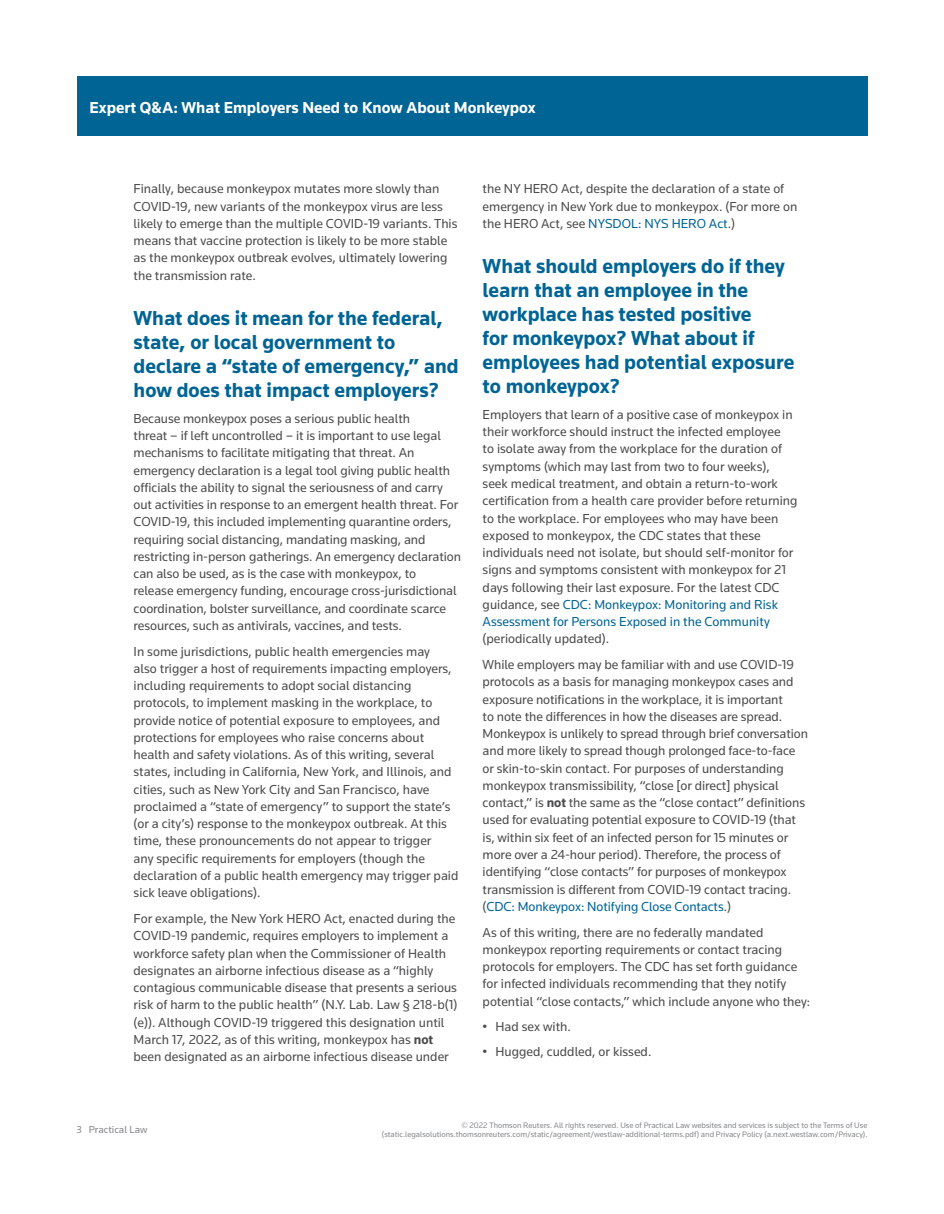
<style>
.page{position:relative;width:944px;height:1214px;background:#fff}
.page>*{position:absolute;margin:0;border:0;box-sizing:border-box;transform-origin:0 0}
.t1{font:700 21px/24px "Knowledge";color:#006494}
.t2{font:700 16.5px "Knowledge";color:#fff}
.t3{font:13.5px/17.2px "Knowledge";color:#4b4c4d}
.t4{font:10.5px "Knowledge";color:#86888b}
.t5{font:8.25px/9.8px "Knowledge";color:#86888b;text-align:right}
.s1{font-weight:700}
.s2{color:#006494}
</style>
<div class="page">
<div style="left:77px;top:77px;width:790px;height:59px;background:#006494"></div>
<p class="t2" style="left:89px;top:97px;width:448px">Expert Q&amp;A: What Employers Need to Know About Monkeypox</p>
<p class="t3" style="left:134px;top:180px;width:325px">Finally, because monkeypox mutates more slowly than COVID-19, new variants of the monkeypox virus are less likely to emerge than the multiple COVID-19 variants. This means that vaccine protection is likely to be more stable as the monkeypox outbreak evolves, ultimately lowering the transmission rate.</p>
<h1 class="t1" style="left:134px;top:305px;width:326px">What does it mean for the federal, state, or local government to declare a “state of emergency,” and how does that impact employers?</h1>
<p class="t3" style="left:134px;top:409px;width:329px">Because monkeypox poses a serious public health<br>threat – if left uncontrolled – it is important to use legal mechanisms to facilitate mitigating that threat. An emergency declaration is a legal tool giving public health officials the ability to signal the seriousness of and carry out activities in response to an emergent health threat. For COVID-19, this included implementing quarantine orders, requiring social distancing, mandating masking, and restricting in-person gatherings. An emergency declaration can also be used, as is the case with monkeypox, to<br>release emergency funding, encourage cross-jurisdictional coordination, bolster surveillance, and coordinate scarce resources, such as antivirals, vaccines, and tests.</p>
<p class="t3" style="left:134px;top:642px;width:326px">In some jurisdictions, public health emergencies may<br>also trigger a host of requirements impacting employers, including requirements to adopt social distancing protocols, to implement masking in the workplace, to provide notice of potential exposure to employees, and protections for employees who raise concerns about health and safety violations. As of this writing, several states, including in California, New York, and Illinois, and cities, such as New York City and San Francisco, have proclaimed a “state of emergency” to support the state’s (or a city’s) response to the monkeypox outbreak. At this time, these pronouncements do not appear to trigger<br>any specific requirements for employers (though the declaration of a public health emergency may trigger paid sick leave obligations).</p>
<p class="t3" style="left:134px;top:909px;width:325px">For example, the New York HERO Act, enacted during the COVID-19 pandemic, requires employers to implement a workforce safety plan when the Commissioner of Health designates an airborne infectious disease as a “highly contagious communicable disease that presents a serious risk of harm to the public health” (N.Y. Lab. Law § 218-b(1) (e)). Although COVID-19 triggered this designation until March 17, 2022, as of this writing, monkeypox has <span class="s1">not </span>been designated as an airborne infectious disease under</p>
<p class="t3" style="left:482px;top:180px;width:316px">the NY HERO Act, despite the declaration of a state of emergency in New York due to monkeypox. (For more on the HERO Act, see <span class="s2">NYSDOL: NYS HERO Act</span>.)</p>
<h1 class="t1" style="left:482px;top:254px;width:313px">What should employers do if they learn that an employee in the workplace has tested positive<br>for monkeypox? What about if employees had potential exposure to monkeypox?</h1>
<p class="t3" style="left:482px;top:405px;width:316px">Employers that learn of a positive case of monkeypox in their workforce should instruct the infected employee<br>to isolate away from the workplace for the duration of symptoms (which may last from two to four weeks), seek medical treatment, and obtain a return-to-work certification from a health care provider before returning to the workplace. For employees who may have been exposed to monkeypox, the CDC states that these individuals need not isolate, but should self-monitor for signs and symptoms consistent with monkeypox for 21 days following their last exposure. For the latest CDC guidance, see <span class="s2">CDC: Monkeypox: Monitoring and Risk Assessment for Persons Exposed in the Community</span></p>
<p class="t3" style="left:482px;top:625px;width:313px;line-height:25.8px">(periodically updated).<br>While employers may be familiar with and use COVID-19</p>
<p class="t3" style="left:482px;top:673px;width:327px">protocols as a basis for managing monkeypox cases and exposure notifications in the workplace, it is important<br>to note the differences in how the diseases are spread.<br>Monkeypox is unlikely to spread through brief conversation and more likely to spread though prolonged face-to-face or skin-to-skin contact. For purposes of understanding monkeypox transmissibility, “close [or direct] physical contact,” is <span class="s1">not</span> the same as the “close contact” definitions used for evaluating potential exposure to COVID-19 (that is, within six feet of an infected person for 15 minutes or more over a 24-hour period). Therefore, the process of identifying “close contacts” for purposes of monkeypox transmission is different from COVID-19 contact tracing. (<span class="s2">CDC: Monkeypox: Notifying Close Contacts</span>.)</p>
<p class="t3" style="left:482px;top:923px;width:329px">As of this writing, there are no federally mandated monkeypox reporting requirements or contact tracing protocols for employers. The CDC has set forth guidance for infected individuals recommending that they notify potential “close contacts,” which include anyone who they:</p>
<p class="t3" style="left:482px;top:1017px;width:90px">• Had sex with.</p>
<p class="t3" style="left:482px;top:1042px;width:170px">• Hugged, cuddled, or kissed.</p>
<p class="t4" style="left:77px;top:1123px;width:72px">3 Practical Law</p>
<p class="t5" style="left:382px;top:1119px;width:487px">© 2022 Thomson Reuters. All rights reserved. Use of Practical Law websites and services is subject to the Terms of Use (static.legalsolutions.thomsonreuters.com/static/agreement/westlaw-additional-terms.pdf) and Privacy Policy (a.next.westlaw.com/Privacy).</p>
</div>
